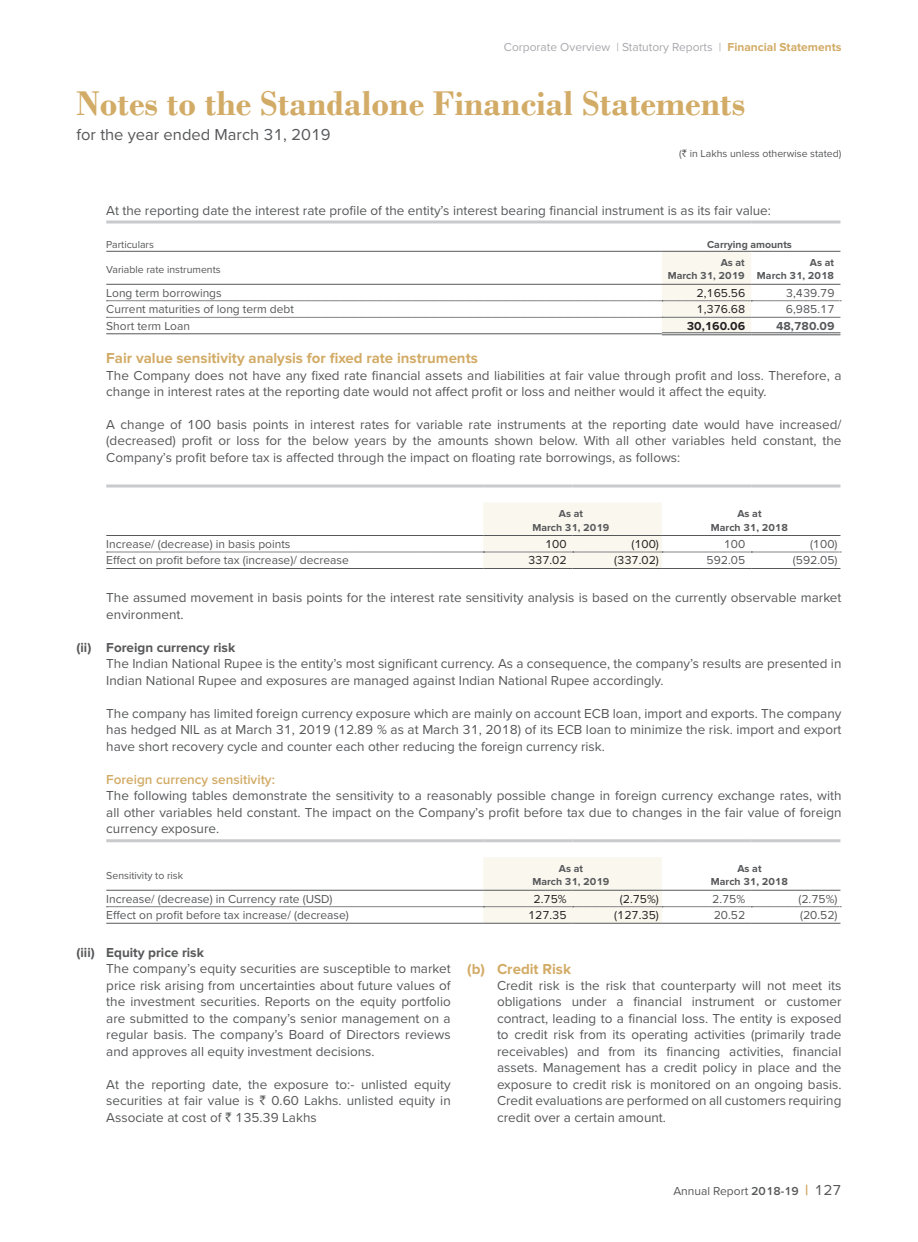
<style>
.page{position:relative;width:918px;height:1242px;background:#fff}
.page>*{position:absolute;margin:0;border:0;box-sizing:border-box;transform-origin:0 0}
.t1{font:700 36px "Bodoni";color:#d2ab66}
.t2{font:16.5px "Proxima Nova";color:#57585a}
.t3{font:700 15px "Proxima Nova";color:#d2ab66}
.t4{font:13.5px/16.5px "Proxima Nova";color:#57585a;text-align:justify}
.t5{font:700 13.5px "Proxima Nova";color:#57585a}
.t6{font:600 13.5px "Proxima Nova";color:#d2ab66}
.t7{font:12px "Proxima Nova";color:#57585a}
.t8{font:12px "Proxima Nova";color:#231f20}
.t9{font:12px "Proxima Nova";color:#a8a9ad}
.t10{font:700 12px "Proxima Nova";color:#231f20}
.t11{font:700 12px "Proxima Nova";color:#57585a}
.t12{font:700 10.5px/13.5px "Proxima Nova";color:#57585a;text-align:center}
.t13{font:10.5px "Proxima Nova";color:#57585a}
.s1{font-weight:700;color:#d2ab66}
.s2{font-family:"Rupee"}
.s3{font-weight:600}
.s4{font-weight:700;font-size:15px;color:#d2ab66}
.s5{font-size:15px}
</style>
<div class="page">
<svg style="left:106px;top:220px;width:556px;height:4px;background:#d6d7d8"></svg>
<svg style="left:662px;top:220px;width:89px;height:4px"></svg>
<svg style="left:751px;top:220px;width:89px;height:4px"></svg>
<hr style="left:662px;top:334px;width:89px;height:1px;background:#57585a">
<hr style="left:751px;top:334px;width:89px;height:1px;background:#57585a">
<svg style="left:106px;top:251px;width:735px;height:83px"></svg>
<hr style="left:106px;top:333px;width:556px;height:1px;background:#57585a">
<svg style="left:106px;top:484px;width:377px;height:4px;background:#d6d7d8"></svg>
<svg style="left:483px;top:484px;width:90px;height:4px"></svg>
<svg style="left:573px;top:484px;width:89px;height:4px"></svg>
<svg style="left:662px;top:484px;width:89px;height:4px"></svg>
<svg style="left:751px;top:484px;width:89px;height:4px"></svg>
<hr style="left:106px;top:568px;width:377px;height:1px;background:#57585a">
<hr style="left:483px;top:568px;width:90px;height:1px;background:#57585a">
<hr style="left:573px;top:568px;width:89px;height:1px;background:#57585a">
<hr style="left:662px;top:568px;width:89px;height:1px;background:#57585a">
<hr style="left:751px;top:568px;width:89px;height:1px;background:#57585a">
<svg style="left:106px;top:503px;width:735px;height:65px"></svg>
<hr style="left:662px;top:535px;width:89px;height:1px;background:#57585a">
<hr style="left:751px;top:535px;width:89px;height:1px;background:#57585a">
<hr style="left:106px;top:839px;width:377px;height:3px;background:#c9cacc">
<hr style="left:483px;top:839px;width:90px;height:3px;background:#c9cacc">
<hr style="left:573px;top:839px;width:89px;height:3px;background:#c9cacc">
<hr style="left:662px;top:839px;width:89px;height:3px;background:#c9cacc">
<hr style="left:751px;top:839px;width:89px;height:3px;background:#c9cacc">
<hr style="left:106px;top:923px;width:377px;height:1px;background:#57585a">
<hr style="left:483px;top:923px;width:90px;height:1px;background:#57585a">
<hr style="left:573px;top:923px;width:89px;height:1px;background:#57585a">
<svg style="left:106px;top:857px;width:735px;height:66px"></svg>
<hr style="left:662px;top:923px;width:89px;height:1px;background:#57585a">
<hr style="left:751px;top:923px;width:89px;height:1px;background:#57585a">
<hr style="left:483px;top:890px;width:90px;height:1px;background:#57585a">
<hr style="left:573px;top:890px;width:89px;height:1px;background:#57585a">
<hr style="left:662px;top:890px;width:89px;height:1px;background:#57585a">
<hr style="left:751px;top:890px;width:89px;height:1px;background:#57585a">
<p class="t9" style="left:504px;top:39px;width:339px">Corporate Overview | Statutory Reports | <span class="s1">Financial Statements</span></p>
<h1 class="t1" style="left:77px;top:82px;width:670px">Notes to the Standalone Financial Statements</h1>
<p class="t2" style="left:77px;top:125px;width:256px">for the year ended March 31, 2019</p>
<p class="t13" style="left:679px;top:147px;width:164px">(<span class="s2">`</span> in Lakhs unless otherwise stated)</p>
<p class="t4" style="left:106px;top:202px;width:666px">At the reporting date the interest rate profile of the entity’s interest bearing financial instrument is as its fair value:</p>
<p class="t13" style="left:106px;top:238px;width:49px">Particulars</p>
<p class="t12" style="left:707px;top:238px;width:86px">Carrying amounts</p>
<p class="t13" style="left:106px;top:263px;width:116px">Variable rate instruments</p>
<p class="t12" style="left:668px;top:256px;width:79px;text-align:right">As at<br>March 31, 2019</p>
<p class="t12" style="left:757px;top:256px;width:79px;text-align:right">As at<br>March 31, 2018</p>
<p class="t7" style="left:106px;top:286px;width:117px">Long term borrowings</p>
<p class="t8" style="left:697px;top:286px;width:50px">2,165.56</p>
<p class="t7" style="left:786px;top:286px;width:50px">3,439.79</p>
<p class="t7" style="left:106px;top:302px;width:189px">Current maturities of long term debt</p>
<p class="t8" style="left:697px;top:302px;width:50px">1,376.68</p>
<p class="t7" style="left:786px;top:302px;width:50px">6,985.17</p>
<p class="t7" style="left:106px;top:319px;width:85px">Short term Loan</p>
<p class="t10" style="left:687px;top:319px;width:60px">30,160.06</p>
<p class="t11" style="left:776px;top:319px;width:60px">48,780.09</p>
<p class="t3" style="left:106px;top:349px;width:373px">Fair value sensitivity analysis for fixed rate instruments</p>
<p class="t4" style="left:106px;top:367px;width:737px">The Company does not have any fixed rate financial assets and liabilities at fair value through profit and loss. Therefore, a change in interest rates at the reporting date would not affect profit or loss and neither would it affect the equity.</p>
<p class="t4" style="left:106px;top:417px;width:737px">A change of 100 basis points in interest rates for variable rate instruments at the reporting date would have increased/ (decreased) profit or loss for the below years by the amounts shown below. With all other variables held constant, the Company’s profit before tax is affected through the impact on floating rate borrowings, as follows:</p>
<p class="t12" style="left:532px;top:507px;width:79px">As at<br>March 31, 2019</p>
<p class="t12" style="left:711px;top:507px;width:79px">As at<br>March 31, 2018</p>
<p class="t7" style="left:106px;top:537px;width:186px">Increase/ (decrease) in basis points</p>
<p class="t8" style="left:545px;top:537px;width:23px">100</p>
<p class="t8" style="left:631px;top:537px;width:29px">(100)</p>
<p class="t7" style="left:724px;top:537px;width:23px">100</p>
<p class="t7" style="left:810px;top:537px;width:29px">(100)</p>
<p class="t7" style="left:106px;top:553px;width:244px">Effect on profit before tax (increase)/ decrease</p>
<p class="t8" style="left:528px;top:553px;width:40px">337.02</p>
<p class="t8" style="left:614px;top:553px;width:46px">(337.02)</p>
<p class="t7" style="left:707px;top:553px;width:40px">592.05</p>
<p class="t7" style="left:793px;top:553px;width:46px">(592.05)</p>
<p class="t4" style="left:106px;top:590px;width:737px">The assumed movement in basis points for the interest rate sensitivity analysis is based on the currently observable market environment.</p>
<p class="t5" style="left:77px;top:639px;width:160px">(ii) Foreign currency risk</p>
<p class="t4" style="left:106px;top:656px;width:737px">The Indian National Rupee is the entity’s most significant currency. As a consequence, the company’s results are presented in<br>Indian National Rupee and exposures are managed against Indian National Rupee accordingly.</p>
<p class="t4" style="left:106px;top:705px;width:737px">The company has limited foreign currency exposure which are mainly on account ECB loan, import and exports. The company has hedged NIL as at March 31, 2019 (12.89 % as at March 31, 2018) of its ECB loan to minimize the risk. import and export have short recovery cycle and counter each other reducing the foreign currency risk.</p>
<p class="t6" style="left:106px;top:771px;width:170px">Foreign currency sensitivity:</p>
<p class="t4" style="left:106px;top:788px;width:737px">The following tables demonstrate the sensitivity to a reasonably possible change in foreign currency exchange rates, with all other variables held constant. The impact on the Company’s profit before tax due to changes in the fair value of foreign currency exposure.</p>
<p class="t13" style="left:106px;top:869px;width:78px">Sensitivity to risk</p>
<p class="t12" style="left:532px;top:862px;width:79px">As at<br>March 31, 2019</p>
<p class="t12" style="left:711px;top:862px;width:79px">As at<br>March 31, 2018</p>
<p class="t7" style="left:106px;top:892px;width:228px">Increase/ (decrease) in Currency rate (USD)</p>
<p class="t8" style="left:534px;top:892px;width:35px">2.75%</p>
<p class="t8" style="left:620px;top:892px;width:41px">(2.75%)</p>
<p class="t7" style="left:712px;top:892px;width:35px">2.75%</p>
<p class="t7" style="left:798px;top:892px;width:41px">(2.75%)</p>
<p class="t7" style="left:106px;top:908px;width:244px">Effect on profit before tax increase/ (decrease)</p>
<p class="t8" style="left:528px;top:908px;width:40px">127.35</p>
<p class="t8" style="left:614px;top:908px;width:46px">(127.35)</p>
<p class="t7" style="left:714px;top:908px;width:33px">20.52</p>
<p class="t7" style="left:800px;top:908px;width:39px">(20.52)</p>
<p class="t5" style="left:77px;top:945px;width:129px">(iii) Equity price risk</p>
<p class="t4" style="left:106px;top:961px;width:346px">The company’s equity securities are susceptible to market price risk arising from uncertainties about future values of the investment securities. Reports on the equity portfolio are submitted to the company’s senior management on a regular basis. The company’s Board of Directors reviews and approves all equity investment decisions.</p>
<p class="t4" style="left:106px;top:1077px;width:346px">At the reporting date, the exposure to:- unlisted equity securities at fair value is <span class="s2">`</span> 0.60 Lakhs. unlisted equity in Associate at cost of <span class="s2">`</span> 135.39 Lakhs</p>
<p class="t3" style="left:467px;top:960px;width:105px">(b) Credit Risk</p>
<p class="t4" style="left:497px;top:978px;width:346px">Credit risk is the risk that counterparty will not meet its obligations under a financial instrument or customer contract, leading to a financial loss. The entity is exposed to credit risk from its operating activities (primarily trade receivables) and from its financing activities, financial assets. Management has a credit policy in place and the exposure to credit risk is monitored on an ongoing basis.<br>Credit evaluations are performed on all customers requiring credit over a certain amount.</p>
<p class="t7" style="left:673px;top:1184px;width:170px">Annual Report <span class="s3">2018-19</span> <span class="s4">|</span> <span class="s5">127</span></p>
</div>
